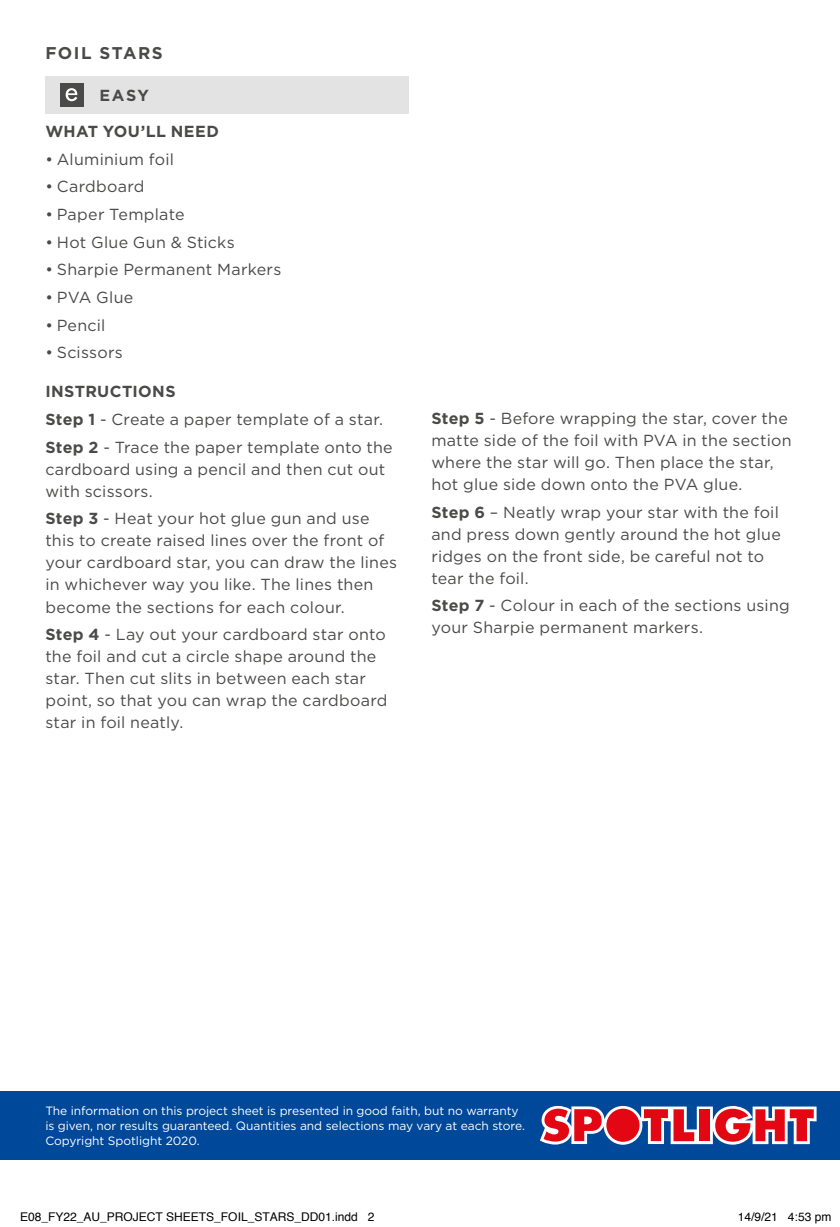
<style>
.page{position:relative;width:840px;height:1227px;background:#fff}
.page>*{position:absolute;margin:0;border:0;box-sizing:border-box;transform-origin:0 0}
.t1{font:700 17px "Gotham";letter-spacing:.09em;color:#4a4a49}
.t2{font:16px/22px "Gotham";letter-spacing:.015em;color:#4a4a49}
.t3{font:700 16px "Gotham";letter-spacing:.025em;color:#4a4a49}
.t4{font:12px/15px "Gotham";letter-spacing:-.005em;color:#fff}
.t5{font:12px "Helvetica";color:#000}
.s1{font-weight:700}
</style>
<div class="page">
<div style="left:45px;top:76px;width:363px;height:37px;background:#e3e3e3"></div>
<div style="left:60px;top:83px;width:23px;height:24px;background:#4a4a49"></div>
<svg style="left:66px;top:88px;width:11px;height:13px"></svg>
<div style="left:0;top:1090px;width:839px;height:69px;background:#00489a"></div>
<svg style="left:540px;top:1106px;width:276px;height:38px;background:#c16379"></svg>
<p class="t1" style="left:45px;top:42px;width:119px">FOIL STARS</p>
<p class="t3" style="left:99px;top:85px;width:51px">EASY</p>
<p class="t3" style="left:45px;top:121px;width:175px">WHAT YOU’LL NEED</p>
<p class="t2" style="left:45px;top:148px;width:130px">• Aluminium foil</p>
<p class="t2" style="left:45px;top:175px;width:101px">• Cardboard</p>
<p class="t2" style="left:45px;top:203px;width:140px">• Paper Template</p>
<p class="t2" style="left:45px;top:231px;width:191px">• Hot Glue Gun &amp; Sticks</p>
<p class="t2" style="left:45px;top:258px;width:237px">• Sharpie Permanent Markers</p>
<p class="t2" style="left:45px;top:286px;width:89px">• PVA Glue</p>
<p class="t2" style="left:45px;top:314px;width:62px">• Pencil</p>
<p class="t2" style="left:45px;top:341px;width:79px">• Scissors</p>
<p class="t2" style="left:45px;top:377px;width:348px;line-height:27.6px"><span class="s1">INSTRUCTIONS<br>Step 1</span> - Create a paper template of a star.<br><span class="s1">Step 2</span> - Trace the paper template onto the</p>
<p class="t2" style="left:45px;top:458px;width:341px">cardboard using a pencil and then cut out with scissors.</p>
<p class="t2" style="left:45px;top:507px;width:353px"><span class="s1">Step 3</span> - Heat your hot glue gun and use this to create raised lines over the front of your cardboard star, you can draw the lines in whichever way you like. The lines then become the sections for each colour.</p>
<p class="t2" style="left:45px;top:623px;width:343px"><span class="s1">Step 4</span> - Lay out your cardboard star onto the foil and cut a circle shape around the star. Then cut slits in between each star point, so that you can wrap the cardboard star in foil neatly.</p>
<p class="t2" style="left:431px;top:407px;width:361px"><span class="s1">Step 5</span> - Before wrapping the star, cover the matte side of the foil with PVA in the section where the star will go. Then place the star, hot glue side down onto the PVA glue.</p>
<p class="t2" style="left:431px;top:500px;width:351px"><span class="s1">Step 6</span> – Neatly wrap your star with the foil and press down gently around the hot glue ridges on the front side, be careful not to tear the foil.</p>
<p class="t2" style="left:431px;top:594px;width:360px"><span class="s1">Step 7</span> - Colour in each of the sections using your Sharpie permanent markers.</p>
<p class="t4" style="left:45px;top:1103px;width:481px">The information on this project sheet is presented in good faith, but no warranty is given, nor results guaranteed. Quantities and selections may vary at each store.<br>Copyright Spotlight 2020.</p>
<p class="t5" style="left:20px;top:1207px;width:356px">E08_FY22_AU_PROJECT SHEETS_FOIL_STARS_DD01.indd 2</p>
<p class="t5" style="left:737px;top:1207px;width:95px">14/9/21 4:53 pm</p>
</div>
